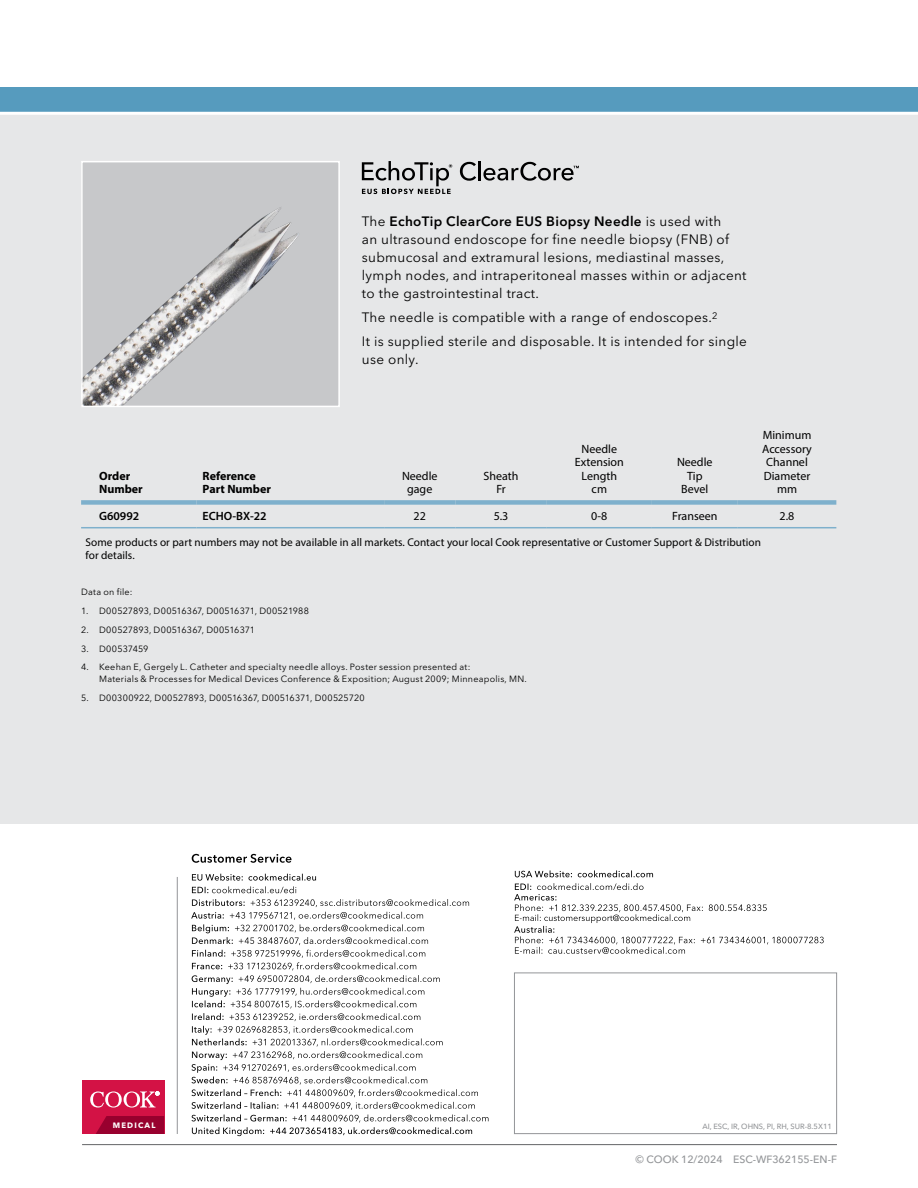
<style>
.page{position:relative;width:918px;height:1188px;background:#fff}
.page>*{position:absolute;margin:0;border:0;box-sizing:border-box;transform-origin:0 0}
.t1{font:13.5px/18px "Avenir Next LT Pro";letter-spacing:.025em;color:#000}
.t2{font:12px/13.5px "Myriad Pro";color:#000;text-align:center}
.t3{font:700 12px/13.5px "Myriad Pro";color:#000}
.t4{font:600 12px "Myriad Pro";color:#000}
.t5{font:11.25px/12.8px "Myriad Pro";letter-spacing:.005em;color:#000}
.t6{font:500 10.5px "Avenir Next LT Pro";color:#939598}
.t7{font:9px/12px "Avenir Next LT Pro";letter-spacing:.025em;color:#000}
.t8{font:700 7.8px "Avenir Next LT Pro";letter-spacing:.155em;color:#fff}
.t9{font:500 7.5px "Avenir Next LT Pro";color:#939598}
.s1{font-weight:600}
</style>
<div class="page">
<div style="left:0;top:112px;width:918px;height:712px;background:#e6e7e8"></div>
<div style="left:0;top:87px;width:918px;height:27px;background:#569bbe"></div>
<hr style="left:0;top:112px;width:918px;height:3px;background:#fff">
<svg style="left:191px;top:899px;width:298px;height:237px"></svg>
<svg style="left:192px;top:874px;width:124px;height:19px"></svg>
<svg style="left:192px;top:854px;width:100px;height:9px"></svg>
<hr style="left:177px;top:877px;width:1px;height:257px;background:#939598">
<div style="left:514px;top:973px;width:323px;height:161px;border:1px solid #939598"></div>
<div style="left:82px;top:1080px;width:82px;height:54px;background:#d31245"></div>
<svg style="left:96px;top:1116px;width:68px;height:18px"></svg>
<svg style="left:90px;top:1091px;width:69px;height:17px"></svg>
<hr style="left:82px;top:1144px;width:755px;height:1px;background:#636466">
<svg style="left:515px;top:870px;width:138px;height:7px"></svg>
<svg style="left:514px;top:883px;width:310px;height:71px"></svg>
<div style="left:81px;top:500px;width:116px;height:5px;background:#7eb0cc"></div>
<div style="left:197px;top:500px;width:187px;height:5px;background:#7eb0cc"></div>
<div style="left:384px;top:500px;width:71px;height:5px;background:#7eb0cc"></div>
<div style="left:455px;top:500px;width:92px;height:5px;background:#7eb0cc"></div>
<div style="left:547px;top:500px;width:105px;height:5px;background:#7eb0cc"></div>
<div style="left:652px;top:500px;width:86px;height:5px;background:#7eb0cc"></div>
<div style="left:738px;top:500px;width:98px;height:5px;background:#7eb0cc"></div>
<hr style="left:81px;top:527px;width:116px;height:1px;background:#7eb0cc">
<hr style="left:197px;top:527px;width:187px;height:1px;background:#7eb0cc">
<hr style="left:384px;top:527px;width:71px;height:1px;background:#7eb0cc">
<hr style="left:455px;top:527px;width:92px;height:1px;background:#7eb0cc">
<hr style="left:547px;top:527px;width:105px;height:1px;background:#7eb0cc">
<hr style="left:652px;top:527px;width:86px;height:1px;background:#7eb0cc">
<hr style="left:738px;top:527px;width:98px;height:1px;background:#7eb0cc">
<div style="left:82px;top:162px;width:257px;height:244px;background:#c7c8ca"></div>
<img style="left:84px;top:207px;width:214px;height:197px">
<div style="left:81px;top:161px;width:259px;height:246px;border:2px solid #fff"></div>
<svg style="left:460px;top:162px;width:16px;height:19px"></svg>
<hr style="left:478px;top:161px;width:3px;height:19px;background:#000">
<svg style="left:483px;top:162px;width:96px;height:19px"></svg>
<svg style="left:362px;top:161px;width:90px;height:33px"></svg>
<p class="t1" style="left:362px;top:213px;width:386px">The <span class="s1">EchoTip ClearCore EUS Biopsy Needle</span> is used with<br>an ultrasound endoscope for fine needle biopsy (FNB) of submucosal and extramural lesions, mediastinal masses, lymph nodes, and intraperitoneal masses within or adjacent to the gastrointestinal tract.</p>
<p class="t1" style="left:362px;top:306px;width:387px;line-height:24px">The needle is compatible with a range of endoscopes.<sup>2<br></sup>It is supplied sterile and disposable. It is intended for single</p>
<p class="t1" style="left:362px;top:351px;width:58px">use only.</p>
<p class="t3" style="left:99px;top:469px;width:45px">Order<br>Number</p>
<p class="t3" style="left:203px;top:469px;width:70px">Reference<br>Part Number</p>
<p class="t2" style="left:402px;top:469px;width:37px">Needle gage</p>
<p class="t2" style="left:484px;top:469px;width:36px">Sheath<br>Fr</p>
<p class="t2" style="left:575px;top:442px;width:50px">Needle<br>Extension<br>Length cm</p>
<p class="t2" style="left:677px;top:455px;width:37px">Needle<br>Tip<br>Bevel</p>
<p class="t2" style="left:762px;top:428px;width:51px">Minimum<br>Accessory<br>Channel<br>Diameter mm</p>
<p class="t4" style="left:99px;top:509px;width:42px">G60992</p>
<p class="t4" style="left:203px;top:509px;width:66px">ECHO-BX-22</p>
<p class="t2" style="left:414px;top:509px;width:14px">22</p>
<p class="t2" style="left:494px;top:509px;width:16px">5.3</p>
<p class="t2" style="left:591px;top:509px;width:17px">0-8</p>
<p class="t2" style="left:672px;top:509px;width:47px">Franseen</p>
<p class="t2" style="left:780px;top:509px;width:16px">2.8</p>
<p class="t5" style="left:86px;top:536px;width:677px">Some products or part numbers may not be available in all markets. Contact your local Cook representative or Customer Support &amp; Distribution for details.</p>
<p class="t7" style="left:81px;top:586px;width:53px">Data on file:</p>
<p class="t7" style="left:81px;top:605px;width:229px">1. D00527893, D00516367, D00516371, D00521988</p>
<p class="t7" style="left:81px;top:624px;width:176px">2. D00527893, D00516367, D00516371</p>
<p class="t7" style="left:81px;top:643px;width:69px">3. D00537459</p>
<p class="t7" style="left:99px;top:661px;width:429px;text-indent:-18px">4. Keehan E, Gergely L. Catheter and specialty needle alloys. Poster session presented at:<br>Materials &amp; Processes for Medical Devices Conference &amp; Exposition; August 2009; Minneapolis, MN.</p>
<p class="t7" style="left:81px;top:692px;width:285px">5. D00300922, D00527893, D00516367, D00516371, D00525720</p>
<p class="t8" style="left:113px;top:1120px;width:44px">MEDICAL</p>
<p class="t9" style="left:702px;top:1122px;width:131px">AI, ESC, IR, OHNS, PI, RH, SUR-8.5X11</p>
<p class="t6" style="left:636px;top:1153px;width:203px">© COOK 12/2024 ESC-WF362155-EN-F</p>
</div>
